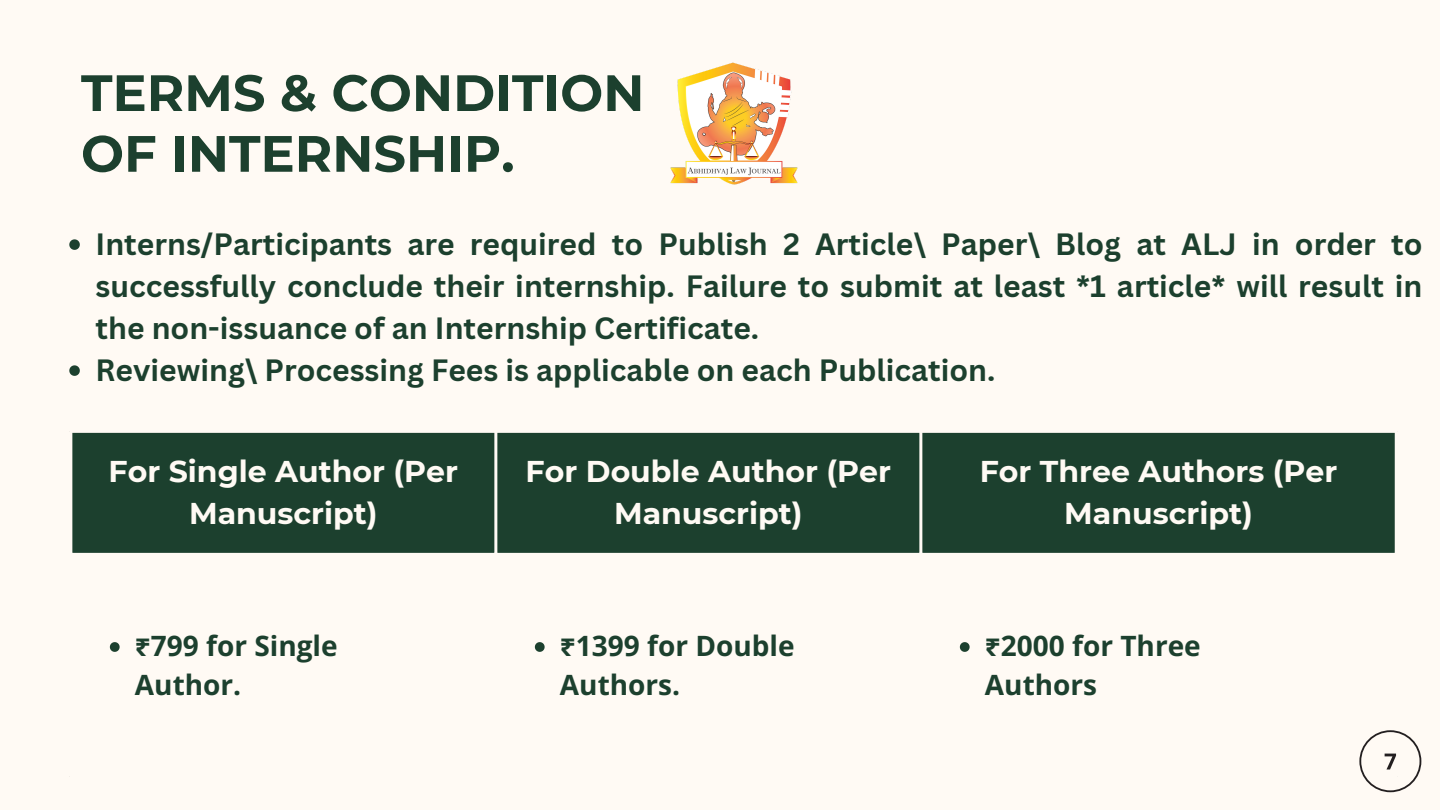
<style>
.page{position:relative;width:1440px;height:810px;background:#fffaf4}
.page>*{position:absolute;margin:0;border:0;box-sizing:border-box;transform-origin:0 0}
.t1{font:700 51px/60.8px "Montserrat";color:#1c402e}
.t2{font:700 30px/42px "Canva Sans";color:#1c402e;text-align:justify}
.t3{font:700 30px/42px "Montserrat";color:#fffaf4;text-align:center}
.t4{font:700 28px/39px "Open Sans";color:#1c402e}
.s1{font-family:"Noto Sans Gurmukhi"}
</style>
<div class="page">
<div style="left:72px;top:433px;width:1323px;height:120px;background:#1c402e"></div>
<svg style="left:110px;top:642px;width:10px;height:10px"></svg>
<svg style="left:535px;top:642px;width:10px;height:10px"></svg>
<svg style="left:960px;top:642px;width:10px;height:10px"></svg>
<hr style="left:494px;top:433px;width:3px;height:342px;background:#fffaf4">
<hr style="left:919px;top:433px;width:3px;height:342px;background:#fffaf4">
<img style="left:670px;top:62px;width:128px;height:122px">
<svg style="left:1359px;top:730px;width:62px;height:62px"></svg>
<svg style="left:69px;top:239px;width:11px;height:11px"></svg>
<svg style="left:69px;top:365px;width:11px;height:11px"></svg>
<p class="t1" style="left:81px;top:62px;width:565px">TERMS &amp; CONDITION<br>OF INTERNSHIP.</p>
<p class="t2" style="left:96px;top:222px;width:1328px">Interns/Participants are required to Publish 2 Article\ Paper\ Blog at ALJ in order to successfully conclude their internship. Failure to submit at least *1 article* will result in the non-issuance of an Internship Certificate.</p>
<p class="t2" style="left:96px;top:348px;width:901px">Reviewing\ Processing Fees is applicable on each Publication.</p>
<h1 class="t3" style="left:109px;top:450px;width:351px">For Single Author (Per<br>Manuscript)</h1>
<p class="t3" style="left:526px;top:450px;width:367px">For Double Author (Per<br>Manuscript)</p>
<p class="t3" style="left:980px;top:450px;width:359px">For Three Authors (Per<br>Manuscript)</p>
<p class="t4" style="left:135px;top:626px;width:204px"><span class="s1">₹</span>799 for Single<br>Author.</p>
<p class="t4" style="left:560px;top:626px;width:236px"><span class="s1">₹</span>1399 for Double<br>Authors.</p>
<p class="t4" style="left:985px;top:626px;width:217px"><span class="s1">₹</span>2000 for Three<br>Authors</p>
</div>
